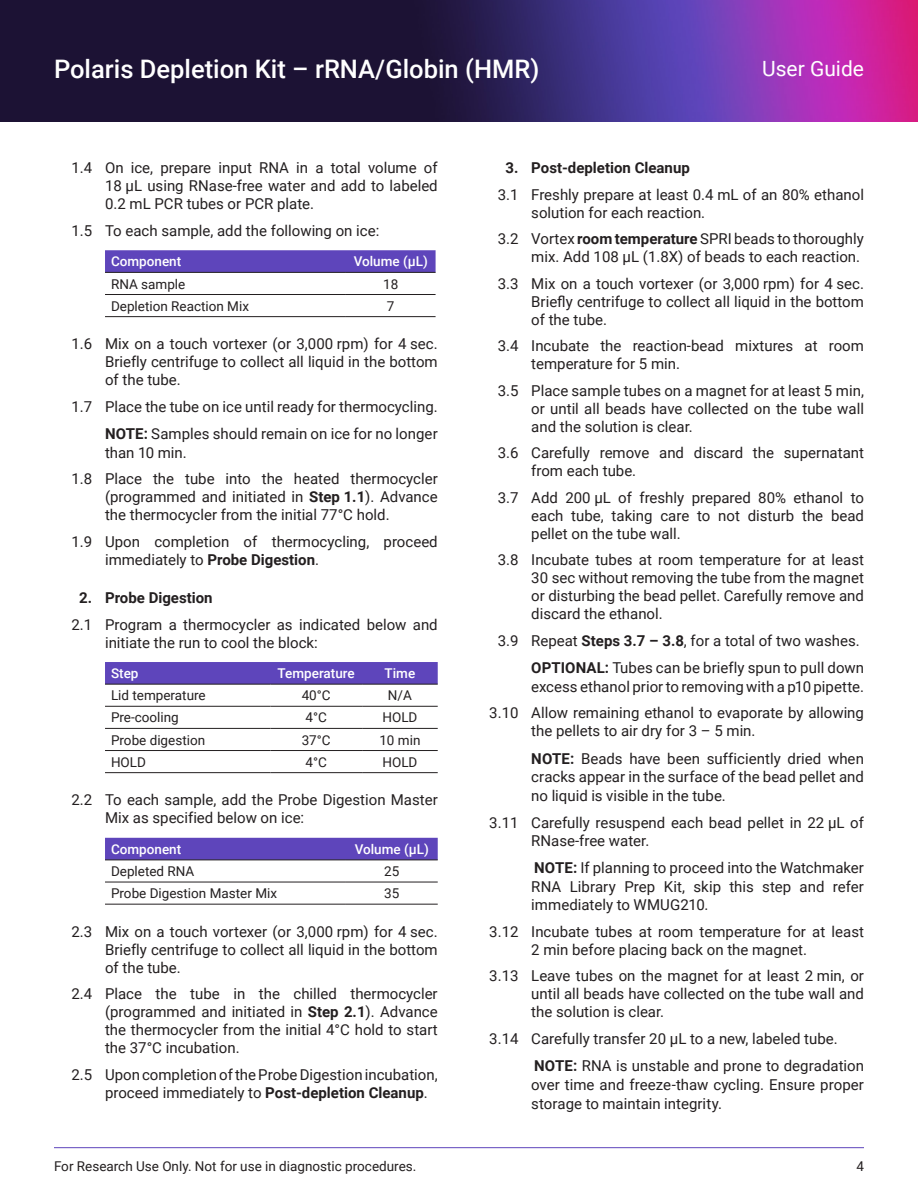
<style>
.page{position:relative;width:918px;height:1188px;background:#fff}
.page>*{position:absolute;margin:0;border:0;box-sizing:border-box;transform-origin:0 0}
.t1{font:500 25.5px "Roboto";color:#fff}
.t2{font:21px "Roboto";color:#fff}
.t3{font:15px/18px "Roboto";color:#231f20}
.t4{font:700 15px "Roboto";color:#231f20}
.t5{font:13.5px "Roboto";color:#231f20}
.t6{font:500 13.5px "Roboto";color:#fff}
.s1{font-weight:700}
</style>
<div class="page">
<img style="left:0;top:0;width:918px;height:122px">
<hr style="left:54px;top:1147px;width:810px;height:1px;background:#5e45bb">
<svg style="left:105px;top:250px;width:331px;height:22px;background:#5f47ba"></svg>
<hr style="left:105px;top:294px;width:241px;height:1px;background:#231f20">
<hr style="left:346px;top:294px;width:90px;height:1px;background:#231f20">
<hr style="left:105px;top:316px;width:241px;height:1px;background:#231f20">
<hr style="left:346px;top:316px;width:90px;height:1px;background:#231f20">
<hr style="left:105px;top:272px;width:241px;height:1px;background:#231f20">
<hr style="left:346px;top:272px;width:90px;height:1px;background:#231f20">
<div style="left:105px;top:662px;width:333px;height:22px;background:#5e45bb"></div>
<hr style="left:105px;top:706px;width:165px;height:1px;background:#231f20">
<hr style="left:270px;top:706px;width:92px;height:1px;background:#231f20">
<hr style="left:362px;top:706px;width:76px;height:1px;background:#231f20">
<hr style="left:105px;top:728px;width:165px;height:1px;background:#231f20">
<hr style="left:270px;top:728px;width:92px;height:1px;background:#231f20">
<hr style="left:362px;top:728px;width:76px;height:1px;background:#231f20">
<hr style="left:105px;top:750px;width:165px;height:1px;background:#231f20">
<hr style="left:270px;top:750px;width:92px;height:1px;background:#231f20">
<hr style="left:362px;top:750px;width:76px;height:1px;background:#231f20">
<hr style="left:105px;top:772px;width:165px;height:1px;background:#231f20">
<hr style="left:270px;top:772px;width:92px;height:1px;background:#231f20">
<hr style="left:362px;top:772px;width:76px;height:1px;background:#231f20">
<hr style="left:105px;top:684px;width:165px;height:1px;background:#231f20">
<hr style="left:270px;top:684px;width:92px;height:1px;background:#231f20">
<hr style="left:362px;top:684px;width:76px;height:1px;background:#231f20">
<div style="left:105px;top:838px;width:333px;height:22px;background:#5e45bb"></div>
<hr style="left:105px;top:882px;width:241px;height:1px;background:#231f20">
<hr style="left:346px;top:882px;width:92px;height:1px;background:#231f20">
<hr style="left:105px;top:904px;width:241px;height:1px;background:#231f20">
<hr style="left:346px;top:904px;width:92px;height:1px;background:#231f20">
<hr style="left:105px;top:860px;width:241px;height:1px;background:#231f20">
<hr style="left:346px;top:860px;width:92px;height:1px;background:#231f20">
<h1 class="t1" style="left:54px;top:58px;width:487px">Polaris Depletion Kit – rRNA/Globin (HMR)</h1>
<h2 class="t2" style="left:762px;top:57px;width:103px">User Guide</h2>
<p class="t3" style="left:105px;top:160px;width:334px;text-align:justify;text-indent:-34px">1.4 On ice, prepare input RNA in a total volume of 18 µL using RNase-free water and add to labeled 0.2 mL PCR tubes or PCR plate.</p>
<p class="t3" style="left:71px;top:222px;width:309px">1.5 To each sample, add the following on ice:</p>
<p class="t6" style="left:111px;top:256px;width:72px">Component</p>
<p class="t6" style="left:354px;top:256px;width:76px">Volume (µL)</p>
<p class="t5" style="left:111px;top:278px;width:76px">RNA sample</p>
<p class="t5" style="left:383px;top:278px;width:17px">18</p>
<p class="t5" style="left:111px;top:300px;width:140px">Depletion Reaction Mix</p>
<p class="t5" style="left:387px;top:300px;width:9px">7</p>
<p class="t3" style="left:105px;top:336px;width:334px;text-align:justify;text-indent:-34px">1.6 Mix on a touch vortexer (or 3,000 rpm) for 4 sec.<br>Briefly centrifuge to collect all liquid in the bottom of the tube.</p>
<p class="t3" style="left:71px;top:394px;width:368px;line-height:27.3px;text-align:right">1.7 Place the tube on ice until ready for thermocycling.<br><span class="s1">NOTE:</span> Samples should remain on ice for no longer</p>
<p class="t3" style="left:71px;top:440px;width:368px;line-height:26.5px;text-indent:34px">than 10 min.<br>1.8 Place the tube into the heated thermocycler</p>
<p class="t3" style="left:105px;top:489px;width:334px">(programmed and initiated in <span class="s1">Step 1.1</span>). Advance the thermocycler from the initial 77°C hold.</p>
<p class="t3" style="left:105px;top:533px;width:334px;text-indent:-34px">1.9 Upon completion of thermocycling, proceed immediately to <span class="s1">Probe Digestion</span>.</p>
<p class="t4" style="left:79px;top:591px;width:135px">2. Probe Digestion</p>
<p class="t3" style="left:105px;top:616px;width:334px;text-indent:-34px">2.1 Program a thermocycler as indicated below and initiate the run to cool the block:</p>
<p class="t6" style="left:111px;top:667px;width:29px">Step</p>
<p class="t6" style="left:278px;top:667px;width:79px">Temperature</p>
<p class="t6" style="left:385px;top:667px;width:32px">Time</p>
<p class="t5" style="left:111px;top:689px;width:96px">Lid temperature</p>
<p class="t5" style="left:302px;top:689px;width:31px">40°C</p>
<p class="t5" style="left:388px;top:689px;width:25px">N/A</p>
<p class="t5" style="left:111px;top:712px;width:69px">Pre-cooling</p>
<p class="t5" style="left:306px;top:712px;width:23px">4°C</p>
<p class="t5" style="left:382px;top:712px;width:37px">HOLD</p>
<p class="t5" style="left:111px;top:734px;width:96px">Probe digestion</p>
<p class="t5" style="left:302px;top:734px;width:31px">37°C</p>
<p class="t5" style="left:379px;top:734px;width:43px">10 min</p>
<p class="t5" style="left:111px;top:756px;width:37px">HOLD</p>
<p class="t5" style="left:306px;top:756px;width:23px">4°C</p>
<p class="t5" style="left:382px;top:756px;width:37px">HOLD</p>
<p class="t3" style="left:105px;top:792px;width:334px;text-indent:-34px">2.2 To each sample, add the Probe Digestion Master<br>Mix as specified below on ice:</p>
<p class="t6" style="left:111px;top:843px;width:72px">Component</p>
<p class="t6" style="left:355px;top:843px;width:76px">Volume (µL)</p>
<p class="t5" style="left:111px;top:865px;width:85px">Depleted RNA</p>
<p class="t5" style="left:384px;top:865px;width:17px">25</p>
<p class="t5" style="left:111px;top:887px;width:168px">Probe Digestion Master Mix</p>
<p class="t5" style="left:384px;top:887px;width:17px">35</p>
<p class="t3" style="left:105px;top:923px;width:334px;text-align:justify;text-indent:-34px">2.3 Mix on a touch vortexer (or 3,000 rpm) for 4 sec.<br>Briefly centrifuge to collect all liquid in the bottom of the tube.</p>
<p class="t3" style="left:105px;top:986px;width:334px;text-align:justify;text-indent:-34px">2.4 Place the tube in the chilled thermocycler (programmed and initiated in <span class="s1">Step 2.1</span>). Advance the thermocycler from the initial 4°C hold to start the 37°C incubation.</p>
<p class="t3" style="left:105px;top:1066px;width:334px;text-indent:-34px">2.5 Upon completion of the Probe Digestion incubation, proceed immediately to <span class="s1">Post-depletion Cleanup</span>.</p>
<p class="t4" style="left:506px;top:161px;width:186px">3. Post-depletion Cleanup</p>
<p class="t3" style="left:531px;top:186px;width:334px;text-indent:-34px">3.1 Freshly prepare at least 0.4 mL of an 80% ethanol solution for each reaction.</p>
<p class="t3" style="left:498px;top:231px;width:368px;text-align:right">3.2 Vortex <span class="s1">room temperature</span> SPRI beads to thoroughly mix. Add 108 µL (1.8X) of beads to each reaction.</p>
<p class="t3" style="left:531px;top:275px;width:334px;text-align:justify;text-indent:-34px">3.3 Mix on a touch vortexer (or 3,000 rpm) for 4 sec.<br>Briefly centrifuge to collect all liquid in the bottom of the tube.</p>
<p class="t3" style="left:531px;top:338px;width:334px;text-indent:-34px">3.4 Incubate the reaction-bead mixtures at room temperature for 5 min.</p>
<p class="t3" style="left:531px;top:382px;width:334px;text-align:justify;text-indent:-34px">3.5 Place sample tubes on a magnet for at least 5 min, or until all beads have collected on the tube wall and the solution is clear.</p>
<p class="t3" style="left:531px;top:445px;width:334px;text-indent:-34px">3.6 Carefully remove and discard the supernatant from each tube.</p>
<p class="t3" style="left:531px;top:489px;width:334px;text-align:justify;text-indent:-34px">3.7 Add 200 µL of freshly prepared 80% ethanol to each tube, taking care to not disturb the bead pellet on the tube wall.</p>
<p class="t3" style="left:531px;top:552px;width:334px;text-align:justify;text-indent:-34px">3.8 Incubate tubes at room temperature for at least 30 sec without removing the tube from the magnet or disturbing the bead pellet. Carefully remove and discard the ethanol.</p>
<p class="t3" style="left:498px;top:628px;width:368px;line-height:27.3px;text-align:right">3.9 Repeat <span class="s1">Steps 3.7 – 3.8</span>, for a total of two washes.<br><span class="s1">OPTIONAL:</span> Tubes can be briefly spun to pull down</p>
<p class="t3" style="left:489px;top:674px;width:376px;line-height:26.5px;text-align:right">excess ethanol prior to removing with a p10 pipette.<br>3.10 Allow remaining ethanol to evaporate by allowing</p>
<p class="t3" style="left:531px;top:718px;width:334px;line-height:27.3px">the pellets to air dry for 3 – 5 min.<br><span class="s1">NOTE:</span> Beads have been sufficiently dried when</p>
<p class="t3" style="left:531px;top:769px;width:334px;line-height:18.8px">cracks appear in the surface of the bead pellet and no liquid is visible in the tube.</p>
<p class="t3" style="left:531px;top:814px;width:334px;text-indent:-42px">3.11 Carefully resuspend each bead pellet in 22 μL of<br>RNase-free water.</p>
<p class="t3" style="left:531px;top:859px;width:334px;line-height:18.8px;text-align:justify"><span class="s1">NOTE:</span> If planning to proceed into the Watchmaker RNA Library Prep Kit, skip this step and refer immediately to WMUG210.</p>
<p class="t3" style="left:531px;top:924px;width:334px;text-indent:-42px">3.12 Incubate tubes at room temperature for at least<br>2 min before placing back on the magnet.</p>
<p class="t3" style="left:531px;top:968px;width:334px;text-align:justify;text-indent:-42px">3.13 Leave tubes on the magnet for at least 2 min, or until all beads have collected on the tube wall and the solution is clear.</p>
<p class="t3" style="left:534px;top:1026px;width:331px;line-height:27.3px;text-indent:-45px">3.14 Carefully transfer 20 μL to a new, labeled tube.<br><span class="s1">NOTE:</span> RNA is unstable and prone to degradation</p>
<p class="t3" style="left:531px;top:1076px;width:334px;line-height:18.8px">over time and freeze-thaw cycling. Ensure proper storage to maintain integrity.</p>
<p class="t5" style="left:54px;top:1160px;width:364px">For Research Use Only. Not for use in diagnostic procedures.</p>
<p class="t5" style="left:856px;top:1160px;width:9px">4</p>
</div>
